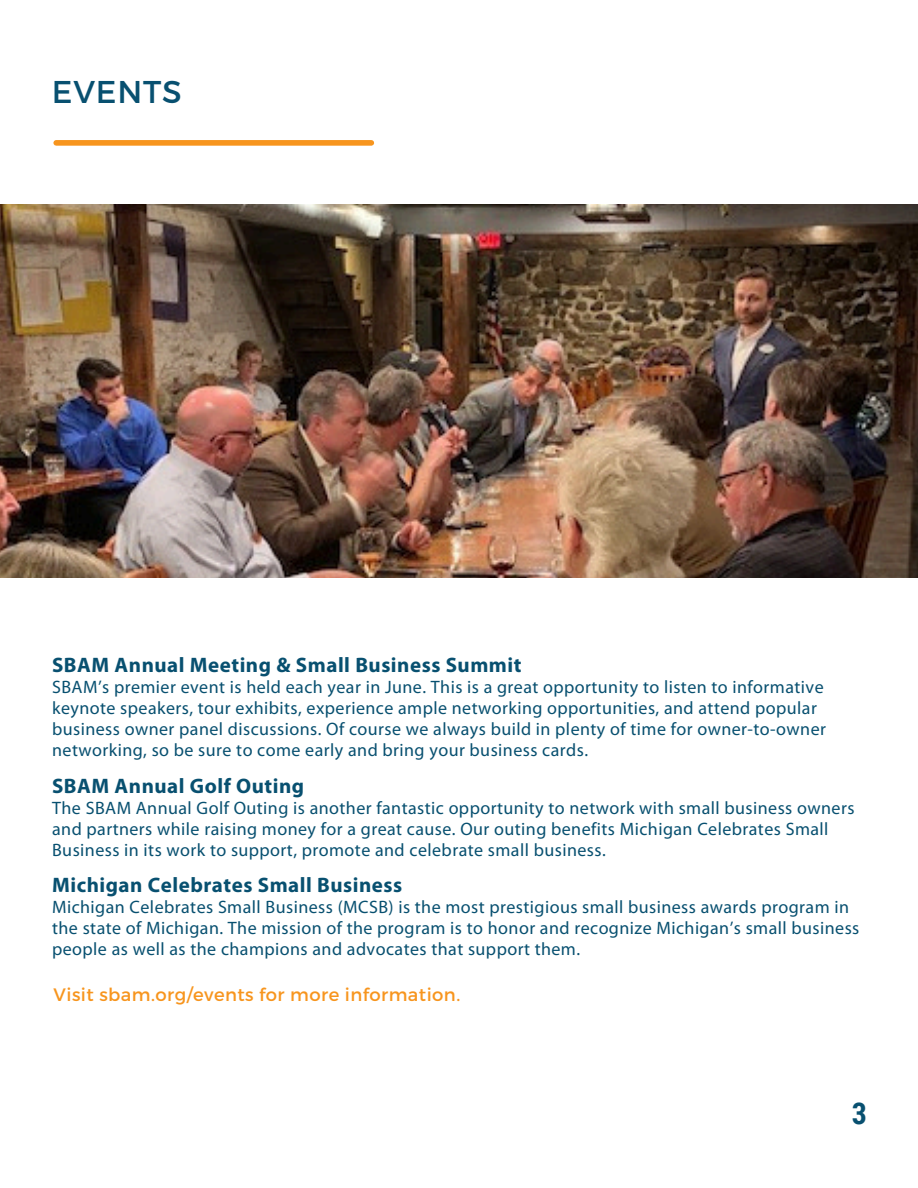
<style>
.page{position:relative;width:918px;height:1188px;background:#fff}
.page>*{position:absolute;margin:0;border:0;box-sizing:border-box;transform-origin:0 0}
.t1{font:31.5px "Montserrat";letter-spacing:.025em;color:#085070}
.t2{font:700 30px "Roboto Condensed";color:#085070}
.t3{font:700 21px "Myriad Pro";letter-spacing:.025em;color:#085070}
.t4{font:18px/21px "Myriad Pro";letter-spacing:.025em;color:#085070}
.t5{font:18px "Montserrat";letter-spacing:.025em;color:#f7951e}
</style>
<div class="page">
<div style="left:56px;top:140px;width:315px;height:6px;background:#f7951e"></div>
<img style="left:0;top:205px;width:918px;height:372px">
<h1 class="t1" style="left:52px;top:72px;width:131px">EVENTS</h1>
<p class="t3" style="left:52px;top:656px;width:471px">SBAM Annual Meeting &amp; Small Business Summit</p>
<p class="t4" style="left:52px;top:678px;width:775px">SBAM’s premier event is held each year in June. This is a great opportunity to listen to informative keynote speakers, tour exhibits, experience ample networking opportunities, and attend popular business owner panel discussions. Of course we always build in plenty of time for owner-to-owner networking, so be sure to come early and bring your business cards.</p>
<p class="t3" style="left:52px;top:777px;width:254px">SBAM Annual Golf Outing</p>
<p class="t4" style="left:52px;top:799px;width:804px">The SBAM Annual Golf Outing is another fantastic opportunity to network with small business owners and partners while raising money for a great cause. Our outing benefits Michigan Celebrates Small<br>Business in its work to support, promote and celebrate small business.</p>
<p class="t3" style="left:52px;top:877px;width:352px">Michigan Celebrates Small Business</p>
<p class="t4" style="left:52px;top:898px;width:809px">Michigan Celebrates Small Business (MCSB) is the most prestigious small business awards program in the state of Michigan. The mission of the program is to honor and recognize Michigan’s small business people as well as the champions and advocates that support them.</p>
<p class="t5" style="left:54px;top:983px;width:408px">Visit sbam.org/events for more information.</p>
<p class="t2" style="left:852px;top:1096px;width:17px">3</p>
</div>
